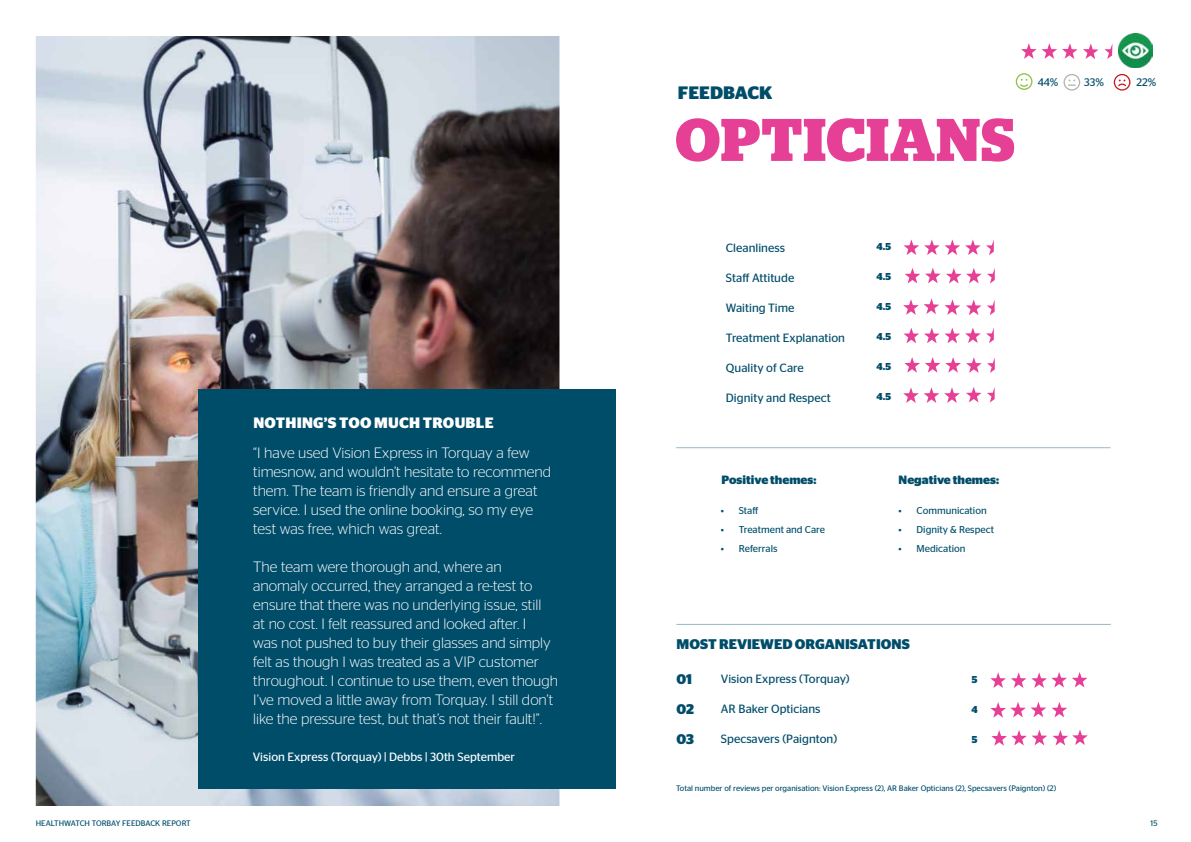
<style>
.page{position:relative;width:1191px;height:842px;background:#fff}
.page>*{position:absolute;margin:0;border:0;box-sizing:border-box;transform-origin:0 0}
.t1{font:700 60px "Stag";letter-spacing:.02em;color:#e64096}
.t2{font:700 18px "Stag Sans";color:#004d6a}
.t3{font:300 15px/19px "Stag Sans";color:#fff}
.t4{font:700 15px "Stag Sans";letter-spacing:.02em;color:#fff}
.t5{font:700 14px/30px "Stag Sans";color:#004d6a}
.t6{font:12px "Stag Sans";color:#004d6a}
.t7{font:12px "Stag Sans";color:#fff}
.t8{font:700 12px "Stag Sans";color:#004d6a}
.t9{font:11px "Stag Sans";color:#004d6a}
.t10{font:10px "Stag Sans";color:#004f6d}
.t11{font:700 10px "Stag Sans";color:#004d6a}
.t12{font:8px "Stag Sans";color:#004f6d}
</style>
<div class="page">
<img style="left:36px;top:36px;width:523px;height:770px">
<div style="left:198px;top:389px;width:417px;height:400px;background:#004d6a"></div>
<svg style="left:990px;top:672px;width:97px;height:16px"></svg>
<hr style="left:676px;top:624px;width:434px;height:1px;background:#99b9c4">
<hr style="left:676px;top:447px;width:434px;height:1px;background:#99b9c4">
<svg style="left:1063px;top:74px;width:17px;height:17px"></svg>
<svg style="left:1015px;top:73px;width:17px;height:17px"></svg>
<svg style="left:1113px;top:74px;width:17px;height:17px"></svg>
<img style="left:1118px;top:33px;width:34px;height:34px">
<svg style="left:1083px;top:43px;width:15px;height:16px"></svg>
<svg style="left:905px;top:268px;width:35px;height:15px"></svg>
<svg style="left:1021px;top:43px;width:56px;height:16px"></svg>
<svg style="left:903px;top:387px;width:56px;height:16px"></svg>
<svg style="left:903px;top:239px;width:77px;height:16px"></svg>
<svg style="left:903px;top:327px;width:77px;height:16px"></svg>
<svg style="left:946px;top:268px;width:35px;height:16px"></svg>
<svg style="left:904px;top:357px;width:77px;height:16px"></svg>
<svg style="left:986px;top:242px;width:7px;height:13px"></svg>
<svg style="left:986px;top:330px;width:7px;height:13px"></svg>
<svg style="left:987px;top:270px;width:7px;height:13px"></svg>
<svg style="left:987px;top:360px;width:7px;height:13px"></svg>
<svg style="left:903px;top:298px;width:91px;height:17px"></svg>
<svg style="left:966px;top:387px;width:28px;height:16px"></svg>
<svg style="left:1104px;top:45px;width:8px;height:14px"></svg>
<svg style="left:990px;top:702px;width:77px;height:16px"></svg>
<svg style="left:991px;top:730px;width:96px;height:16px"></svg>
<p class="t4" style="left:253px;top:414px;width:242px">NOTHING’S TOO MUCH TROUBLE</p>
<p class="t3" style="left:253px;top:443px;width:299px">“I have used Vision Express in Torquay a few timesnow, and wouldn’t hesitate to recommend them. The team is friendly and ensure a great service. I used the online booking, so my eye test was free, which was great.</p>
<p class="t3" style="left:253px;top:557px;width:306px">The team were thorough and, where an anomaly occurred, they arranged a re-test to ensure that there was no underlying issue, still<br>at no cost. I felt reassured and looked after. I<br>was not pushed to buy their glasses and simply felt as though I was treated as a VIP customer throughout. I continue to use them, even though I’ve moved a little away from Torquay. I still don’t like the pressure test, but that’s not their fault!”.</p>
<p class="t7" style="left:253px;top:750px;width:264px">Vision Express (Torquay) | Debbs | 30th September</p>
<p class="t2" style="left:677px;top:83px;width:96px">FEEDBACK</p>
<h1 class="t1" style="left:675px;top:105px;width:341px">OPTICIANS</h1>
<p class="t9" style="left:1037px;top:76px;width:22px">44%</p>
<p class="t9" style="left:1084px;top:76px;width:21px">33%</p>
<p class="t9" style="left:1136px;top:76px;width:21px">22%</p>
<p class="t6" style="left:726px;top:241px;width:61px">Cleanliness</p>
<p class="t6" style="left:726px;top:271px;width:70px">Staff Attitude</p>
<p class="t6" style="left:726px;top:301px;width:70px">Waiting Time</p>
<p class="t6" style="left:726px;top:331px;width:121px">Treatment Explanation</p>
<p class="t6" style="left:726px;top:361px;width:79px">Quality of Care</p>
<p class="t6" style="left:726px;top:391px;width:106px">Dignity and Respect</p>
<p class="t11" style="left:876px;top:241px;width:16px">4.5</p>
<p class="t11" style="left:876px;top:271px;width:16px">4.5</p>
<p class="t11" style="left:876px;top:301px;width:16px">4.5</p>
<p class="t11" style="left:876px;top:331px;width:16px">4.5</p>
<p class="t11" style="left:876px;top:361px;width:16px">4.5</p>
<p class="t11" style="left:876px;top:391px;width:16px">4.5</p>
<p class="t8" style="left:721px;top:473px;width:96px">Positive themes:</p>
<p class="t8" style="left:898px;top:473px;width:102px">Negative themes:</p>
<p class="t10" style="left:720px;top:504px;width:39px">• Staff</p>
<p class="t10" style="left:720px;top:523px;width:106px">• Treatment and Care</p>
<p class="t10" style="left:720px;top:542px;width:58px">• Referrals</p>
<p class="t10" style="left:898px;top:504px;width:90px">• Communication</p>
<p class="t10" style="left:898px;top:523px;width:97px">• Dignity &amp; Respect</p>
<p class="t10" style="left:898px;top:542px;width:68px">• Medication</p>
<p class="t5" style="left:676px;top:629px;width:235px">MOST REVIEWED ORGANISATIONS</p>
<p class="t5" style="left:676px;top:664px;width:19px">01<br>02<br>03</p>
<p class="t6" style="left:721px;top:672px;width:130px">Vision Express (Torquay)</p>
<p class="t6" style="left:721px;top:702px;width:101px">AR Baker Opticians</p>
<p class="t6" style="left:721px;top:732px;width:118px">Specsavers (Paignton)</p>
<p class="t11" style="left:972px;top:673px;width:7px">5</p>
<p class="t11" style="left:971px;top:703px;width:8px">4</p>
<p class="t11" style="left:972px;top:733px;width:7px">5</p>
<p class="t12" style="left:676px;top:784px;width:382px">Total number of reviews per organisation: Vision Express (2), AR Baker Opticians (2), Specsavers (Paignton) (2)</p>
<p class="t12" style="left:36px;top:819px;width:157px">HEALTHWATCH TORBAY FEEDBACK REPORT</p>
<p class="t12" style="left:1150px;top:819px;width:8px">15</p>
</div>
